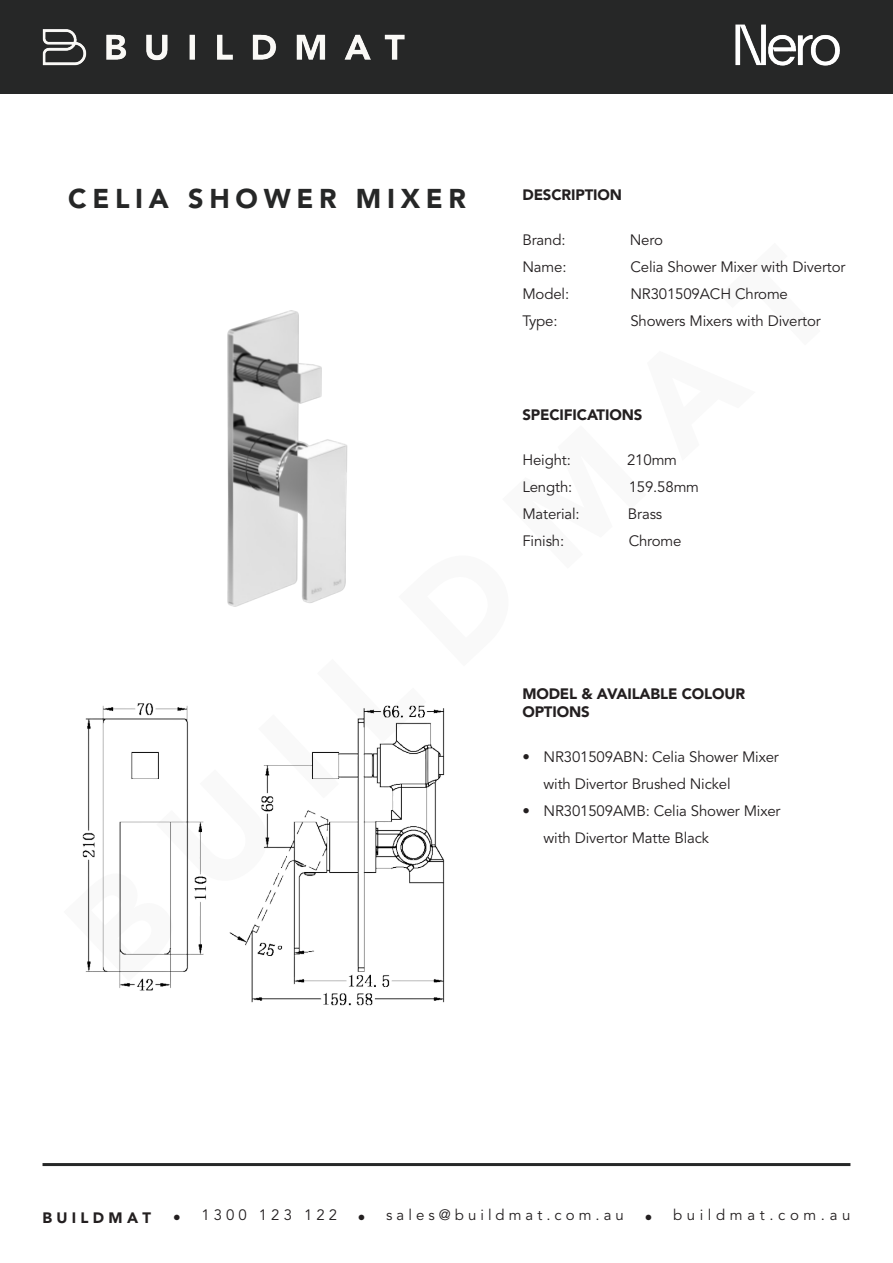
<style>
.page{position:relative;width:893px;height:1263px;background:#fff}
.page>*{position:absolute;margin:0;border:0;box-sizing:border-box;transform-origin:0 0}
.t1{font:900 27px "Avenir LT Std";letter-spacing:.21em;color:#262727}
.buildmat_com_au{font:15px/27px "Avenir LT Std";letter-spacing:-.01em;color:#231f20}
.buildmat_com_au-2{font:900 15px/18px "Avenir LT Std";letter-spacing:-.01em;color:#231f20}
.s1{font-size:30px}
.s2{font-weight:900;font-size:30px}
</style>
<div class="page">
<hr style="left:43px;top:1163px;width:807px;height:3px;background:#262727">
<div style="left:0;top:0;width:893px;height:93px;background:#262727"></div>
<img style="left:42px;top:29px;width:363px;height:37px">
<img style="left:735px;top:24px;width:105px;height:42px">
<img style="left:82px;top:703px;width:363px;height:303px">
<img style="left:227px;top:310px;width:121px;height:297px">
<p class="t1" style="left:68px;top:182px;width:399px">CELIA SHOWER MIXER</p>
<p class="buildmat_com_au-2" style="left:522px;top:186px;width:101px">DESCRIPTION</p>
<p class="buildmat_com_au" style="left:522px;top:227px;width:45px">Brand:</p>
<p class="buildmat_com_au" style="left:630px;top:227px;width:35px">Nero</p>
<p class="buildmat_com_au" style="left:522px;top:254px;width:46px">Name:</p>
<p class="buildmat_com_au" style="left:630px;top:254px;width:217px">Celia Shower Mixer with Divertor</p>
<p class="buildmat_com_au" style="left:522px;top:281px;width:48px">Model:</p>
<p class="buildmat_com_au" style="left:630px;top:281px;width:159px">NR301509ACH Chrome</p>
<p class="buildmat_com_au" style="left:522px;top:308px;width:37px">Type:</p>
<p class="buildmat_com_au" style="left:630px;top:308px;width:192px">Showers Mixers with Divertor</p>
<p class="buildmat_com_au-2" style="left:522px;top:405px;width:121px">SPECIFICATIONS</p>
<p class="buildmat_com_au" style="left:522px;top:447px;width:50px">Height:</p>
<p class="buildmat_com_au" style="left:627px;top:447px;width:51px">210mm</p>
<p class="buildmat_com_au" style="left:522px;top:474px;width:51px">Length:</p>
<p class="buildmat_com_au" style="left:629px;top:474px;width:72px">159.58mm</p>
<p class="buildmat_com_au" style="left:522px;top:501px;width:59px">Material:</p>
<p class="buildmat_com_au" style="left:628px;top:501px;width:36px">Brass</p>
<p class="buildmat_com_au" style="left:522px;top:528px;width:43px">Finish:</p>
<p class="buildmat_com_au" style="left:629px;top:528px;width:54px">Chrome</p>
<p class="buildmat_com_au-2" style="left:522px;top:684px;width:224px">MODEL &amp; AVAILABLE COLOUR<br>OPTIONS</p>
<p class="buildmat_com_au" style="left:544px;top:743px;width:237px;text-indent:-21px">• NR301509ABN: Celia Shower Mixer with Divertor Brushed Nickel</p>
<p class="buildmat_com_au" style="left:544px;top:797px;width:238px;text-indent:-21px">• NR301509AMB: Celia Shower Mixer with Divertor Matte Black</p>
<p class="buildmat_com_au-2" style="left:43px;top:1208px;width:140px">B U I L D M A T <span class="s1">.</span></p>
<p class="buildmat_com_au" style="left:201px;top:1202px;width:166px">1 3 0 0 1 2 3 1 2 2 <span class="s2">.</span></p>
<p class="buildmat_com_au" style="left:386px;top:1202px;width:268px">s a l e s @ b u i l d m a t . c o m . a u <span class="s2">.</span></p>
<p class="buildmat_com_au" style="left:673px;top:1202px;width:179px">b u i l d m a t . c o m . a u</p>
</div>
